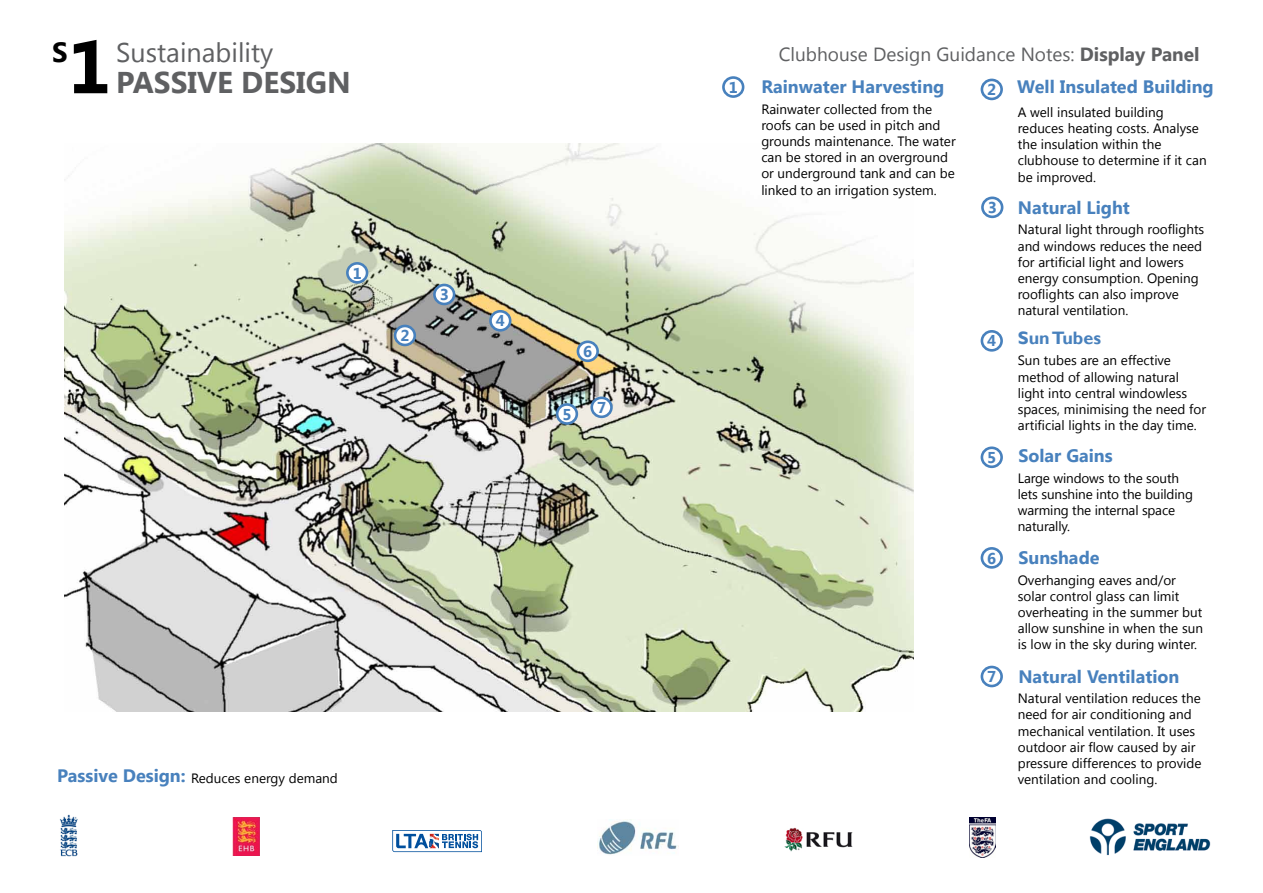
<style>
.page{position:relative;width:1263px;height:893px;background:#fff}
.page>*{position:absolute;margin:0;border:0;box-sizing:border-box;transform-origin:0 0}
.t1{font:700 75px "Segoe UI";color:#000}
.t2{font:700 30px "Segoe UI";color:#5f6062}
.t3{font:700 27.75px "Segoe UI";color:#000}
.t4{font:27px "Segoe UI";color:#5f6062}
.t5{font:19.05px "Segoe UI";color:#5f6062}
.t6{font:700 18px "Segoe UI";color:#4881bd}
.t7{font:700 18px "Gill Sans";color:#4881bd}
.t8{font:700 15.75px "Segoe UI";color:#4881bd}
.t9{font:13.5px/16.2px "Segoe UI";color:#000}
.s1{font-weight:700;font-size:18px;color:#4881bd}
.s2{font-weight:700}
.s3{font-size:15.75px}
</style>
<div class="page">
<img style="left:64px;top:143px;width:850px;height:569px">
<img style="left:1089px;top:818px;width:122px;height:38px">
<img style="left:969px;top:817px;width:27px;height:41px">
<img style="left:233px;top:817px;width:26px;height:39px">
<svg style="left:392px;top:830px;width:90px;height:22px"></svg>
<img style="left:59px;top:814px;width:19px;height:43px">
<img style="left:597px;top:819px;width:82px;height:36px">
<img style="left:784px;top:827px;width:69px;height:25px">
<div style="left:980px;top:79px;width:23px;height:21px;border:3px solid #4881bd;border-radius:50%"></div>
<div style="left:981px;top:197px;width:22px;height:21px;border:3px solid #4881bd;border-radius:50%"></div>
<div style="left:980px;top:330px;width:23px;height:22px;border:3px solid #4881bd;border-radius:50%"></div>
<div style="left:980px;top:446px;width:23px;height:22px;border:3px solid #4881bd;border-radius:50%"></div>
<div style="left:980px;top:547px;width:23px;height:22px;border:3px solid #4881bd;border-radius:50%"></div>
<div style="left:722px;top:76px;width:22px;height:22px;border:3px solid #4881bd;border-radius:50%"></div>
<div style="left:980px;top:666px;width:23px;height:21px;border:3px solid #4881bd;border-radius:50%"></div>
<div style="left:347px;top:263px;width:20px;height:19px;background:#fff;border-radius:50%"></div>
<div style="left:346px;top:262px;width:22px;height:22px;border:3px solid #4881bd;border-radius:50%"></div>
<div style="left:395px;top:326px;width:20px;height:19px;background:#fff;border-radius:50%"></div>
<div style="left:394px;top:325px;width:22px;height:21px;border:3px solid #4881bd;border-radius:50%"></div>
<div style="left:434px;top:285px;width:20px;height:19px;background:#fff;border-radius:50%"></div>
<div style="left:433px;top:284px;width:22px;height:21px;border:3px solid #4881bd;border-radius:50%"></div>
<div style="left:490px;top:311px;width:20px;height:19px;background:#fff;border-radius:50%"></div>
<div style="left:489px;top:310px;width:22px;height:22px;border:3px solid #4881bd;border-radius:50%"></div>
<div style="left:557px;top:404px;width:20px;height:19px;background:#fff;border-radius:50%"></div>
<div style="left:556px;top:403px;width:22px;height:22px;border:3px solid #4881bd;border-radius:50%"></div>
<div style="left:578px;top:342px;width:20px;height:19px;background:#fff;border-radius:50%"></div>
<div style="left:577px;top:340px;width:22px;height:22px;border:3px solid #4881bd;border-radius:50%"></div>
<div style="left:592px;top:398px;width:19px;height:19px;background:#fff;border-radius:50%"></div>
<div style="left:590px;top:396px;width:23px;height:22px;border:3px solid #4881bd;border-radius:50%"></div>
<h1 class="t1" style="left:68px;top:13px;width:45px">1</h1>
<h3 class="t3" style="left:52px;top:32px;width:17px">S</h3>
<h3 class="t4" style="left:116px;top:33px;width:159px">Sustainability</h3>
<h2 class="t2" style="left:116px;top:61px;width:236px">PASSIVE DESIGN</h2>
<p class="t8" style="left:353px;top:262px;width:11px">1</p>
<p class="t8" style="left:400px;top:324px;width:11px">2</p>
<p class="t8" style="left:440px;top:283px;width:11px">3</p>
<p class="t8" style="left:496px;top:310px;width:11px">4</p>
<p class="t8" style="left:583px;top:340px;width:11px">6</p>
<p class="t8" style="left:562px;top:403px;width:11px">5</p>
<p class="t8" style="left:597px;top:396px;width:11px">7</p>
<p class="t9" style="left:57px;top:770px;width:282px"><span class="s1">Passive Design:</span> Reduces energy demand</p>
<h3 class="t5" style="left:779px;top:41px;width:422px">Clubhouse Design Guidance Notes: <span class="s2">Display Panel</span></h3>
<h3 class="t6" style="left:761px;top:74px;width:185px">Rainwater Harvesting</h3>
<p class="t8" style="left:987px;top:78px;width:11px">2</p>
<p class="t9" style="left:761px;top:100px;width:196px">Rainwater collected from the roofs can be used in pitch and grounds maintenance. The water can be stored in an overground or underground tank and can be linked to an irrigation system.</p>
<p class="t8" style="left:988px;top:196px;width:11px">3</p>
<p class="t8" style="left:729px;top:76px;width:11px">1</p>
<h3 class="t6" style="left:1017px;top:74px;width:198px">Well Insulated Building</h3>
<p class="t9" style="left:1018px;top:103px;width:190px">A well insulated building reduces heating costs. Analyse the insulation within the clubhouse to determine if it can be improved.</p>
<h3 class="t6" style="left:1018px;top:194px;width:114px">Natural Light</h3>
<p class="t9" style="left:1018px;top:221px;width:188px">Natural light through rooflights and windows reduces the need for artificial light and lowers energy consumption. Opening rooflights can also improve natural ventilation.</p>
<p class="t8" style="left:987px;top:330px;width:11px">4</p>
<p class="t8" style="left:987px;top:446px;width:11px">5</p>
<h3 class="t7" style="left:1018px;top:327px;width:85px">Sun Tubes</h3>
<p class="t9" style="left:1018px;top:352px;width:190px">Sun tubes are an effective method of allowing natural light into central windowless spaces, minimising the need for artificial lights in the day time.</p>
<h3 class="t6" style="left:1018px;top:443px;width:96px">Solar Gains</h3>
<p class="t9" style="left:1018px;top:469px;width:177px">Large windows to the south lets sunshine into the building warming the internal space naturally.</p>
<h3 class="t6" style="left:987px;top:545px;width:114px"><span class="s3">6</span> Sunshade</h3>
<p class="t9" style="left:1018px;top:571px;width:187px">Overhanging eaves and/or solar control glass can limit overheating in the summer but allow sunshine in when the sun is low in the sky during winter.</p>
<h3 class="t6" style="left:987px;top:663px;width:194px"><span class="s3">7</span> Natural Ventilation</h3>
<p class="t9" style="left:1018px;top:690px;width:185px">N atural ventilation reduces the need for air conditioning and mechanical ventilation. It uses outdoor air flow caused by air pressure differences to provide ventilation and cooling.</p>
</div>
